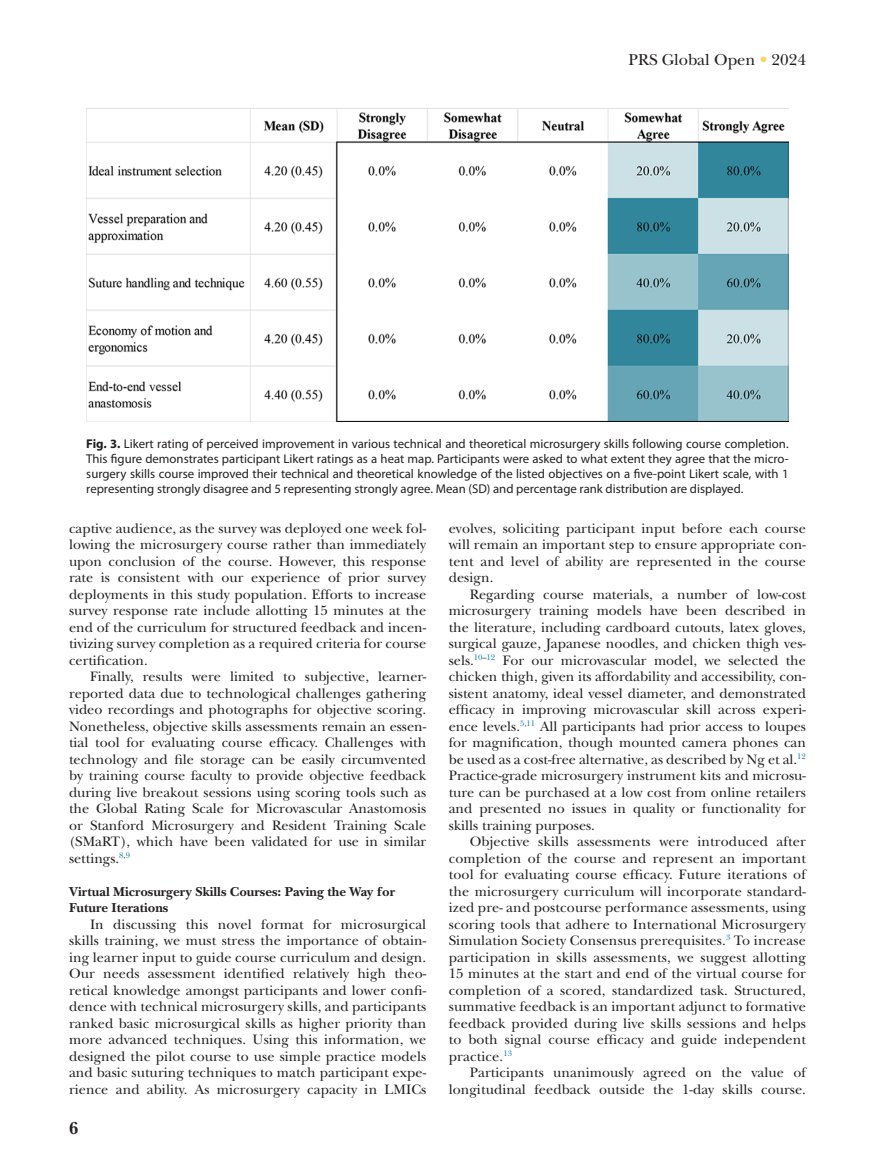
<style>
.page{position:relative;width:878px;height:1175px;background:#fff}
.page>*{position:absolute;margin:0;border:0;box-sizing:border-box;transform-origin:0 0}
.t1{font:700 18px "New Baskerville Std";color:#231f20}
.t2{font:16.5px "New Baskerville Std";color:#231f20}
.t3{font:14.25px/16.5px "New Baskerville Std";letter-spacing:.005em;color:#231f20;text-align:justify}
.t4{font:700 13.5px/16.5px "New Baskerville Std";color:#231f20}
.t5{font:12.75px/15px "Myriad Pro";color:#231f20;text-align:justify}
.s1{color:#fed166}
.s2{font-weight:700}
</style>
<div class="page">
<img style="left:86px;top:108px;width:702px;height:314px">
<p class="t2" style="left:628px;top:50px;width:179px">PRS Global Open <span class="s1">•</span> 2024</p>
<p class="t5" style="left:86px;top:436px;width:704px"><span class="s2">Fig. 3.</span> Likert rating of perceived improvement in various technical and theoretical microsurgery skills following course completion.<br>This figure demonstrates participant Likert ratings as a heat map. Participants were asked to what extent they agree that the micro&shy;surgery skills course improved their technical and theoretical knowledge of the listed objectives on a five-point Likert scale, with 1 representing strongly disagree and 5 representing strongly agree. Mean (SD) and percentage rank distribution are displayed.</p>
<p class="t3" style="left:69px;top:520px;width:359px">captive audience, as the survey was deployed one week fol&shy;lowing the microsurgery course rather than immediately upon conclusion of the course. However, this response rate is consistent with our experience of prior survey deployments in this study population. Efforts to increase survey response rate include allotting 15 minutes at the end of the curriculum for structured feedback and incen&shy;tivizing survey completion as a required criteria for course certification.</p>
<p class="t3" style="left:69px;top:668px;width:359px;text-indent:21px">Finally, results were limited to subjective, learner&shy;reported data due to technological challenges gathering video recordings and photographs for objective scoring.<br>Nonetheless, objective skills assessments remain an essen&shy;tial tool for evaluating course efficacy. Challenges with technology and file storage can be easily circumvented by training course faculty to provide objective feedback during live breakout sessions using scoring tools such as the Global Rating Scale for Microvascular Anastomosis or Stanford Microsurgery and Resident Training Scale (SMaRT), which have been validated for use in similar settings.<sup>8</sup><sup>,</sup><sup>9</sup></p>
<p class="t4" style="left:69px;top:883px;width:327px">Virtual Microsurgery Skills Courses: Paving the Way for<br>Future Iterations</p>
<p class="t3" style="left:69px;top:916px;width:359px;text-indent:21px">In discussing this novel format for microsurgical skills training, we must stress the importance of obtain&shy;ing learner input to guide course curriculum and design.<br>Our needs assessment identified relatively high theo&shy;retical knowledge amongst participants and lower confi&shy;dence with technical microsurgery skills, and participants ranked basic microsurgical skills as higher priority than more advanced techniques. Using this information, we designed the pilot course to use simple practice models and basic suturing techniques to match participant expe&shy;rience and ability. As microsurgery capacity in LMICs</p>
<p class="t1" style="left:69px;top:1118px;width:11px">6</p>
<p class="t3" style="left:449px;top:520px;width:359px">evolves, soliciting participant input before each course will remain an important step to ensure appropriate con&shy;tent and level of ability are represented in the course design.</p>
<p class="t3" style="left:448px;top:586px;width:359px;text-indent:21px">Regarding course materials, a number of low-cost microsurgery training models have been described in the literature, including cardboard cutouts, latex gloves, surgical gauze, Japanese noodles, and chicken thigh ves&shy;sels.<sup>10</sup><sup>–</sup><sup>12</sup> For our microvascular model, we selected the chicken thigh, given its affordability and accessibility, con&shy;sistent anatomy, ideal vessel diameter, and demonstrated efficacy in improving microvascular skill across experi&shy;ence levels.<sup>5</sup><sup>,</sup><sup>11</sup> All participants had prior access to loupes for magnification, though mounted camera phones can be used as a cost-free alternative, as described by Ng et al.<sup>12<br></sup>Practice-grade microsurgery instrument kits and microsu&shy;ture can be purchased at a low cost from online retailers and presented no issues in quality or functionality for skills training purposes.</p>
<p class="t3" style="left:448px;top:833px;width:359px;text-indent:21px">Objective skills assessments were introduced after completion of the course and represent an important tool for evaluating course efficacy. Future iterations of the microsurgery curriculum will incorporate standard&shy;ized pre- and postcourse performance assessments, using scoring tools that adhere to International Microsurgery Simulation Society Consensus prerequisites.<sup>3</sup> To increase participation in skills assessments, we suggest allotting 15 minutes at the start and end of the virtual course for completion of a scored, standardized task. Structured, summative feedback is an important adjunct to formative feedback provided during live skills sessions and helps to both signal course efficacy and guide independent practice.<sup>13</sup></p>
<p class="t3" style="left:448px;top:1064px;width:359px;text-align:right">Participants unanimously agreed on the value of longitudinal feedback outside the 1-day skills course.</p>
</div>
